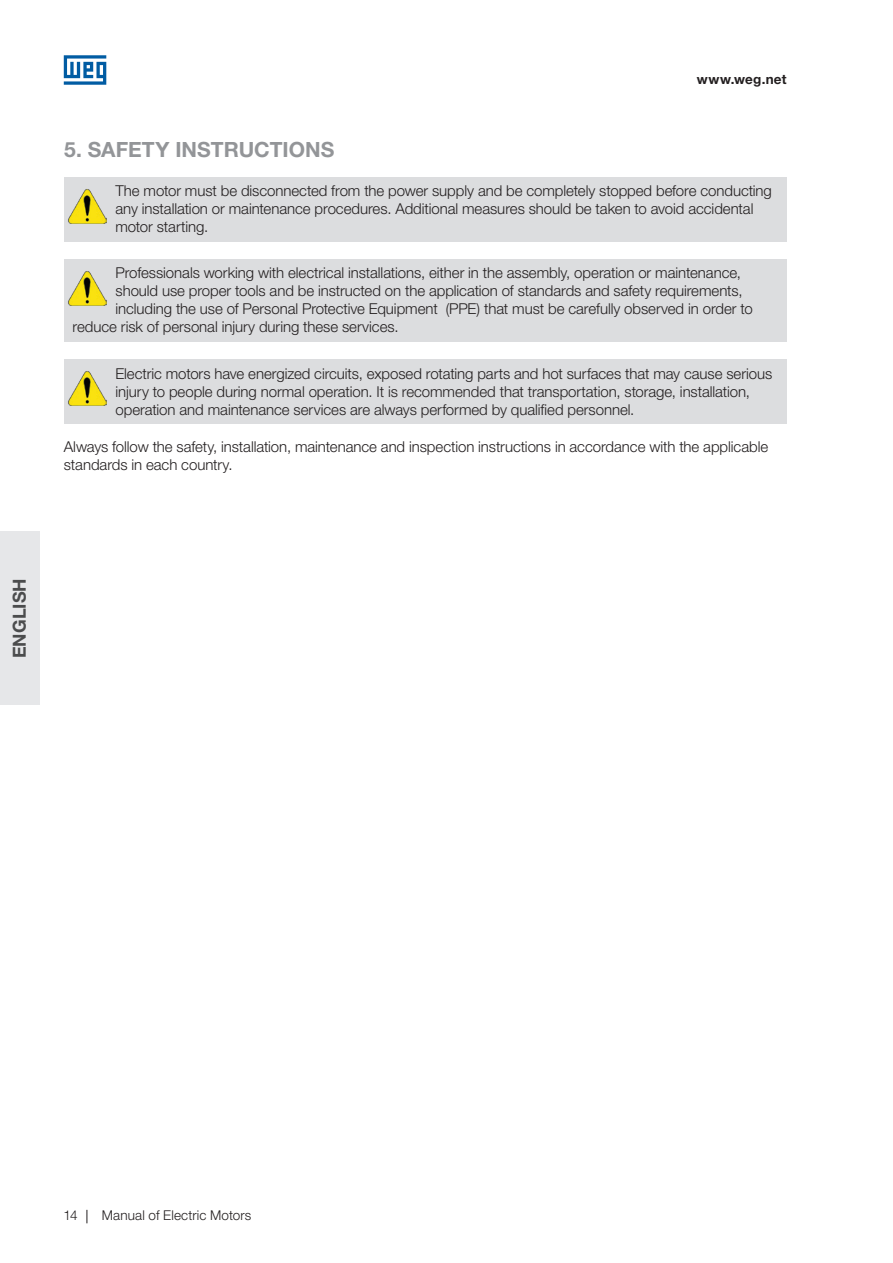
<style>
.page{position:relative;width:893px;height:1263px;background:#fff}
.page>*{position:absolute;margin:0;border:0;box-sizing:border-box;transform-origin:0 0}
._05___Headline_HN45{font:700 21px "Helvetica Neue LT Pro";color:#939598}
.t1{font:700 18px "Helvetica Neue LT Pro";letter-spacing:.005em;color:#4b4c4d}
.t2{font:300 15px/18px "Helvetica Neue LT Pro";letter-spacing:-.005em;color:#231f20}
.t3{font:300 13.5px "Helvetica Neue LT Pro";letter-spacing:.01em;color:#231f20}
.t4{font:700 13.5px "Helvetica Neue LT Pro";letter-spacing:.02em;color:#231f20}
</style>
<div class="page">
<svg style="left:87px;top:1210px;width:1px;height:13px"></svg>
<div style="left:0;top:531px;width:39px;height:174px;background:#e6e7e9"></div>
<svg style="left:64px;top:55px;width:42px;height:30px"></svg>
<div style="left:64px;top:177px;width:723px;height:64px;background:#dcdddf"></div>
<img style="left:68px;top:189px;width:39px;height:34px">
<div style="left:64px;top:259px;width:723px;height:83px;background:#dcdddf"></div>
<img style="left:68px;top:271px;width:39px;height:34px">
<div style="left:64px;top:359px;width:723px;height:65px;background:#dcdddf"></div>
<img style="left:68px;top:371px;width:39px;height:35px">
<p class="t4" style="left:697px;top:71px;width:91px">www.weg.net</p>
<p class="_05___Headline_HN45" style="left:64px;top:137px;width:272px">5. SAFETY INSTRUCTIONS</p>
<p class="t2" style="left:115px;top:181px;width:658px">The motor must be disconnected from the power supply and be completely stopped before conducting any installation or maintenance procedures. Additional measures should be taken to avoid accidental motor starting.</p>
<p class="t2" style="left:115px;top:264px;width:627px">Professionals working with electrical installations, either in the assembly, operation or maintenance,</p>
<p class="t2" style="left:115px;top:282px;width:629px">should use proper tools and be instructed on the application of standards and safety requirements,</p>
<p class="t2" style="left:115px;top:300px;width:639px">including the use of Personal Protective Equipment (PPE) that must be carefully observed in order to</p>
<p class="t2" style="left:73px;top:318px;width:327px">reduce risk of personal injury during these services.</p>
<p class="t2" style="left:115px;top:364px;width:658px">Electric motors have energized circuits, exposed rotating parts and hot surfaces that may cause serious injury to people during normal operation. It is recommended that transportation, storage, installation, operation and maintenance services are always performed by qualified personnel.</p>
<p class="t2" style="left:64px;top:437px;width:706px">Always follow the safety, installation, maintenance and inspection instructions in accordance with the applicable standards in each country.</p>
<p class="t1" style="left:8px;top:658px;width:82px;rotate:-90deg">ENGLISH</p>
<p class="t3" style="left:64px;top:1207px;width:16px">14</p>
<p class="t3" style="left:102px;top:1207px;width:151px">Manual of Electric Motors</p>
</div>
